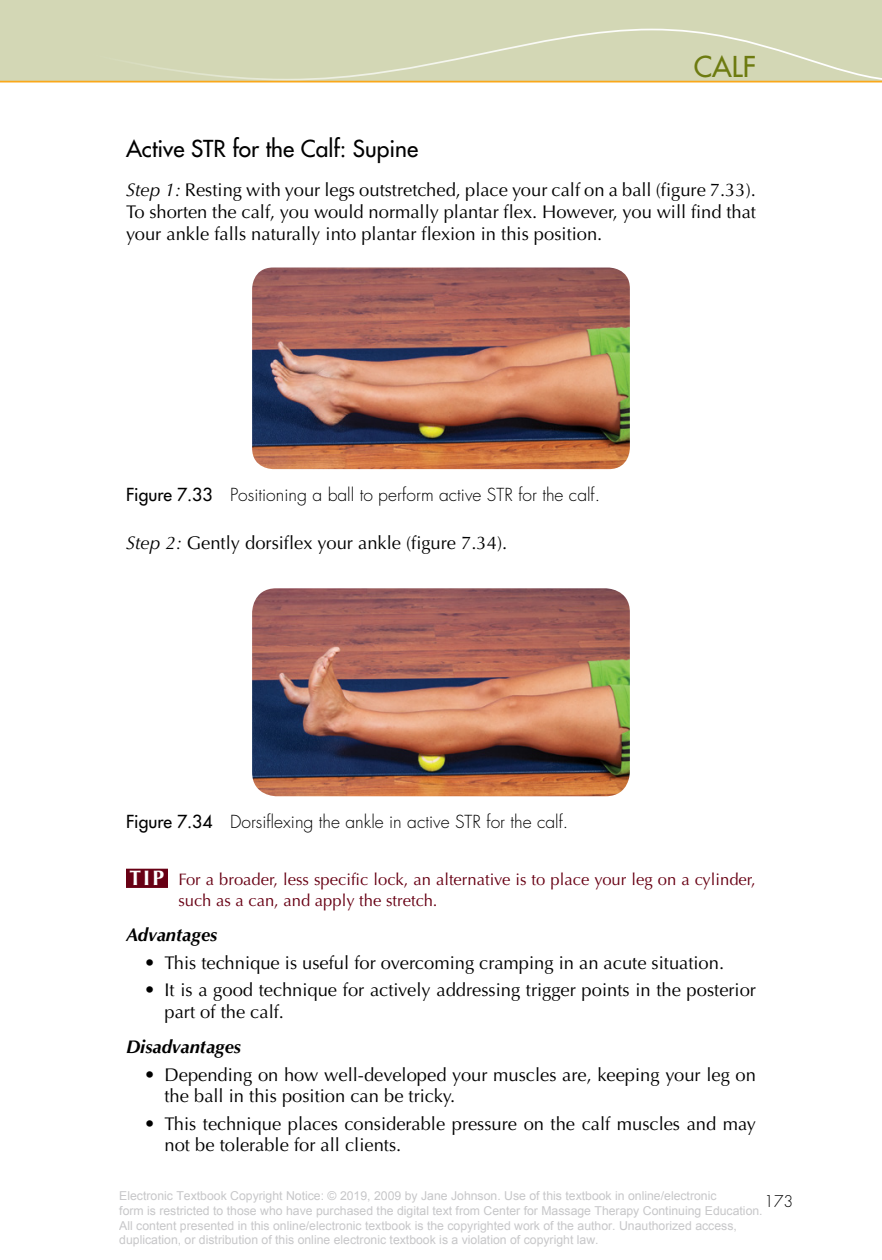
<style>
.page{position:relative;width:882px;height:1260px;background:#fff}
.page>*{position:absolute;margin:0;border:0;box-sizing:border-box;transform-origin:0 0}
.t1{font:500 28px "Futura Std";color:#6d7b10}
.t2{font:500 22.75px "Futura Std";color:#000}
.t3{font:18.38px/21.9px "Optima LT Std";color:#000}
.t4{font:italic 700 18.38px "Optima LT Std";color:#000}
.t5{font:300 17.5px "Futura Std";color:#000}
.t6{font:16.62px/20.1px "Optima LT Std";color:#680014}
.t7{font:300 15.75px "Futura Std";color:#000}
.t8{font:12.25px/14.7px "Arial";color:#c7c7c9}
.s1{font-style:italic}
.s2{font-weight:500}
.s3{font-weight:700;font-size:21px;color:#fff}
.s4{font-family:"Helvetica LT Std Extra Comp"}
</style>
<div class="page">
<div style="left:0;top:0;width:882px;height:82px;background:#d3d7b5"></div>
<svg style="left:1px;top:28px;width:881px;height:53px"></svg>
<hr style="left:0;top:81px;width:882px;height:1px;background:#faa81a">
<img style="left:252px;top:268px;width:378px;height:201px">
<img style="left:252px;top:588px;width:378px;height:208px">
<div style="left:126px;top:869px;width:42px;height:19px;background:#680014"></div>
<h1 class="t1" style="left:694px;top:49px;width:64px">CALF</h1>
<p class="t2" style="left:126px;top:134px;width:294px">Active STR for the Calf: Supine</p>
<p class="t3" style="left:126px;top:180px;width:632px;text-align:justify"><span class="s1">Step 1:</span> Resting with your legs outstretched, place your calf on a ball (figure 7.33).<br>To shorten the calf, you would normally plantar flex. However, you will find that your ankle falls naturally into plantar flexion in this position.</p>
<p class="t5" style="left:126px;top:484px;width:476px"><span class="s2">Figure 7.33</span> Positioning a ball to perform active STR for the calf.</p>
<p class="t3" style="left:126px;top:532px;width:383px"><span class="s1">Step 2:</span> Gently dorsiflex your ankle (figure 7.34).</p>
<p class="t5" style="left:126px;top:811px;width:444px"><span class="s2">Figure 7.34</span> Dorsiflexing the ankle in active STR for the calf.</p>
<p class="t6" style="left:178px;top:870px;width:579px;text-indent:-49px"><span class="s3">TIP</span> For a broader, less specific lock, an alternative is to place your leg on a cylinder, such as a can, and apply the stretch.</p>
<p class="t4" style="left:126px;top:924px;width:93px">Advantages</p>
<p class="t3" style="left:145px;top:952px;width:580px"><span class="s4">•</span> This technique is useful for overcoming cramping in an acute situation.</p>
<p class="t3" style="left:165px;top:979px;width:593px;text-indent:-19px"><span class="s4">•</span> It is a good technique for actively addressing trigger points in the posterior part of the calf.</p>
<p class="t4" style="left:126px;top:1036px;width:117px">Disadvantages</p>
<p class="t3" style="left:165px;top:1064px;width:593px;text-indent:-19px"><span class="s4">•</span> Depending on how well-developed your muscles are, keeping your leg on the ball in this position can be tricky.</p>
<p class="t3" style="left:165px;top:1113px;width:593px;text-indent:-19px"><span class="s4">•</span> This technique places considerable pressure on the calf muscles and may not be tolerable for all clients.</p>
<p class="t8" style="left:119px;top:1189px;width:645px">Electronic Textbook Copyright Notice: © 2019, 2009 by Jane Johnson. Use of this textbook in online/electronic<br>form is restricted to those who have purchased the digital text from Center for Massage Therapy Continuing Education.<br>All content presented in this online/electronic textbook is the copyrighted work of the author. Unauthorized access, duplication, or distribution of this online electronic textbook is a violation of copyright law.</p>
<p class="t7" style="left:764px;top:1192px;width:31px">173</p>
</div>
